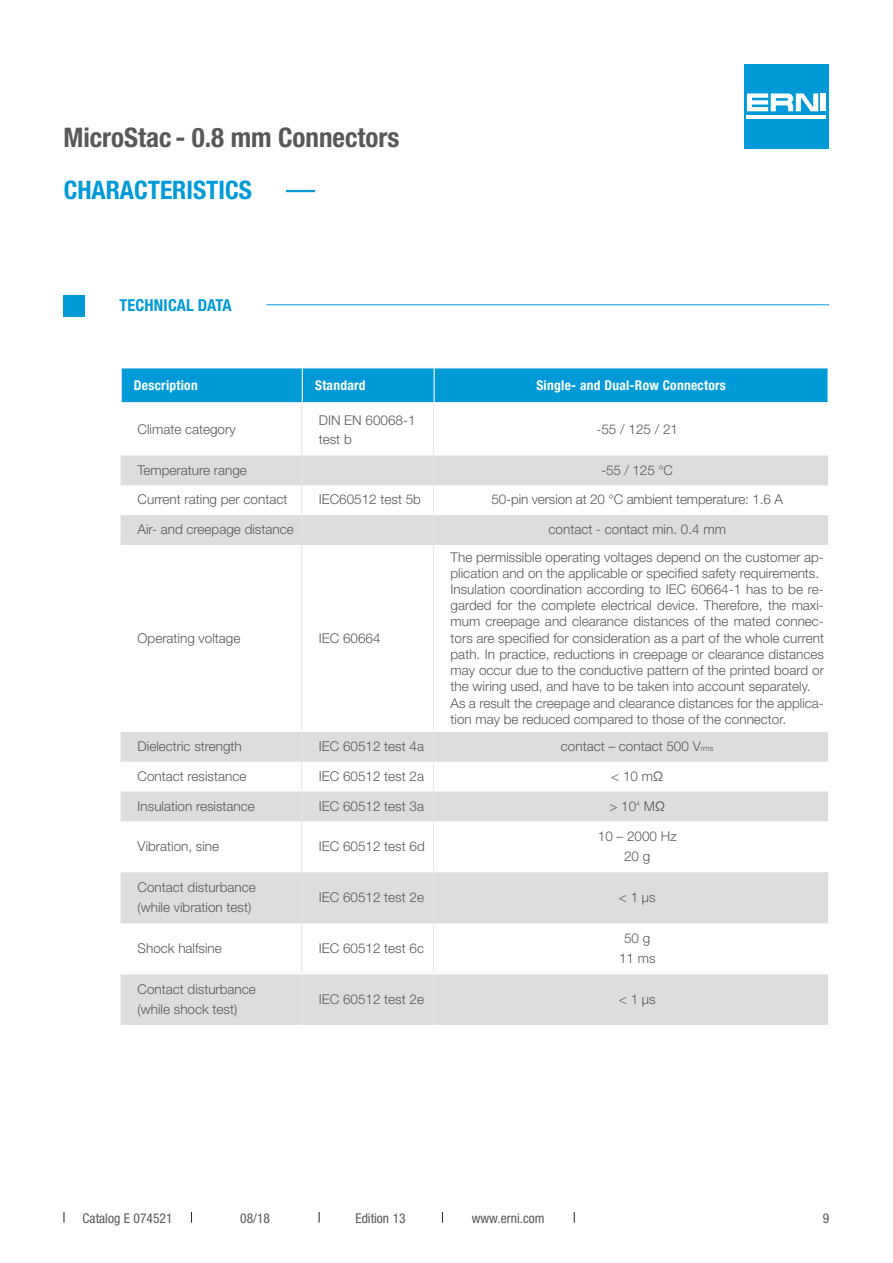
<style>
.page{position:relative;width:893px;height:1263px;background:#fff}
.page>*{position:absolute;margin:0;border:0;box-sizing:border-box;transform-origin:0 0}
.t1{font:700 condensed 27px "Helvetica Neue LT Pro";color:#57585a}
.t2{font:700 condensed 25.5px "Helvetica Neue LT Pro";color:#009ad9}
.t3{font:700 condensed 16.5px "Helvetica Neue LT Pro";letter-spacing:.01em;color:#009ad9}
.t4{font:300 13.5px/16.2px "Helvetica Neue LT Pro";color:#57585a}
.t5{font:700 condensed 13.5px "Helvetica Neue LT Pro";letter-spacing:.02em;color:#fff}
.t6{font:condensed 13.5px "Helvetica Neue LT Pro";color:#57585a}
.s1{font-size:7.8px}
</style>
<div class="page">
<div style="left:744px;top:64px;width:85px;height:85px;background:#009ad9"></div>
<hr style="left:747px;top:115px;width:79px;height:4px;background:#fff">
<div style="left:821px;top:93px;width:5px;height:18px;background:#fff"></div>
<svg style="left:747px;top:93px;width:71px;height:18px"></svg>
<hr style="left:286px;top:190px;width:29px;height:2px;background:#009ad9">
<div style="left:121px;top:368px;width:181px;height:35px;background:#009ad9"></div>
<div style="left:303px;top:368px;width:524px;height:34px;background:#009ad9"></div>
<hr style="left:121px;top:368px;width:1px;height:34px;background:#fff">
<hr style="left:121px;top:402px;width:181px;height:1px;background:#fff">
<hr style="left:434px;top:368px;width:1px;height:34px;background:#fff">
<svg style="left:121px;top:456px;width:707px;height:569px"></svg>
<hr style="left:301px;top:404px;width:1px;height:50px;background:#e6e7e9">
<hr style="left:301px;top:545px;width:1px;height:186px;background:#e6e7e9">
<hr style="left:301px;top:821px;width:1px;height:50px;background:#e6e7e9">
<hr style="left:301px;top:872px;width:1px;height:50px;background:#e6e7e9">
<hr style="left:301px;top:923px;width:1px;height:50px;background:#e6e7e9">
<hr style="left:301px;top:974px;width:1px;height:51px;background:#e6e7e9">
<hr style="left:433px;top:404px;width:1px;height:50px;background:#e6e7e9">
<hr style="left:433px;top:545px;width:1px;height:186px;background:#e6e7e9">
<hr style="left:433px;top:821px;width:1px;height:50px;background:#e6e7e9">
<hr style="left:433px;top:872px;width:1px;height:50px;background:#e6e7e9">
<hr style="left:433px;top:923px;width:1px;height:50px;background:#e6e7e9">
<hr style="left:433px;top:974px;width:1px;height:51px;background:#e6e7e9">
<hr style="left:121px;top:871px;width:181px;height:1px;background:#fff">
<hr style="left:302px;top:871px;width:132px;height:1px;background:#fff">
<hr style="left:434px;top:871px;width:394px;height:1px;background:#fff">
<hr style="left:121px;top:514px;width:181px;height:1px;background:#fff">
<hr style="left:302px;top:514px;width:132px;height:1px;background:#fff">
<hr style="left:434px;top:514px;width:394px;height:1px;background:#fff">
<hr style="left:121px;top:790px;width:181px;height:1px;background:#fff">
<hr style="left:302px;top:790px;width:132px;height:1px;background:#fff">
<hr style="left:434px;top:790px;width:394px;height:1px;background:#fff">
<hr style="left:121px;top:544px;width:181px;height:1px;background:#dcdddf">
<hr style="left:302px;top:544px;width:132px;height:1px;background:#dcdddf">
<hr style="left:434px;top:544px;width:394px;height:1px;background:#dcdddf">
<hr style="left:121px;top:820px;width:181px;height:1px;background:#dcdddf">
<hr style="left:302px;top:820px;width:132px;height:1px;background:#dcdddf">
<hr style="left:434px;top:820px;width:394px;height:1px;background:#dcdddf">
<hr style="left:121px;top:731px;width:181px;height:1px;background:#fff">
<hr style="left:302px;top:731px;width:132px;height:1px;background:#fff">
<hr style="left:434px;top:731px;width:394px;height:1px;background:#fff">
<hr style="left:121px;top:973px;width:181px;height:1px;background:#fff">
<hr style="left:302px;top:973px;width:132px;height:1px;background:#fff">
<hr style="left:434px;top:973px;width:394px;height:1px;background:#fff">
<svg style="left:301px;top:456px;width:1px;height:88px"></svg>
<svg style="left:433px;top:456px;width:1px;height:88px"></svg>
<svg style="left:301px;top:732px;width:1px;height:88px"></svg>
<svg style="left:433px;top:732px;width:1px;height:88px"></svg>
<hr style="left:121px;top:484px;width:181px;height:1px;background:#dcdddf">
<hr style="left:302px;top:484px;width:132px;height:1px;background:#dcdddf">
<hr style="left:434px;top:484px;width:394px;height:1px;background:#dcdddf">
<hr style="left:121px;top:761px;width:181px;height:1px;background:#dcdddf">
<hr style="left:302px;top:761px;width:132px;height:1px;background:#dcdddf">
<hr style="left:434px;top:761px;width:394px;height:1px;background:#dcdddf">
<hr style="left:121px;top:922px;width:181px;height:1px;background:#dcdddf">
<hr style="left:302px;top:922px;width:132px;height:1px;background:#dcdddf">
<hr style="left:434px;top:922px;width:394px;height:1px;background:#dcdddf">
<hr style="left:267px;top:304px;width:562px;height:1px;background:#009ad9">
<div style="left:64px;top:296px;width:21px;height:21px;background:#009ad9"></div>
<h1 class="t1" style="left:63px;top:121px;width:338px">MicroStac - 0.8 mm Connectors</h1>
<h2 class="t2" style="left:64px;top:175px;width:190px">CHARACTERISTICS</h2>
<p class="t3" style="left:119px;top:295px;width:114px">TECHNICAL DATA</p>
<p class="t5" style="left:134px;top:377px;width:65px">Description</p>
<p class="t5" style="left:315px;top:377px;width:52px">Standard</p>
<p class="t5" style="left:536px;top:377px;width:191px">Single- and Dual-Row Connectors</p>
<p class="t4" style="left:138px;top:421px;width:100px">Climate category</p>
<p class="t4" style="left:319px;top:410px;width:98px;line-height:19.5px">DIN EN 60068-1 test b</p>
<p class="t4" style="left:596px;top:421px;width:83px">-55 / 125 / 21</p>
<p class="t4" style="left:138px;top:461px;width:111px">Temperature range</p>
<p class="t4" style="left:601px;top:461px;width:73px">-55 / 125 °C</p>
<p class="t4" style="left:138px;top:491px;width:151px">Current rating per contact</p>
<p class="t4" style="left:319px;top:491px;width:104px">IEC60512 test 5b</p>
<p class="t4" style="left:492px;top:491px;width:293px">50-pin version at 20 °C ambient temperature: 1.6 A</p>
<p class="t4" style="left:138px;top:521px;width:158px">Air- and creepage distance</p>
<p class="t4" style="left:549px;top:521px;width:179px">contact - contact min. 0.4 mm</p>
<p class="t4" style="left:138px;top:629px;width:104px">Operating voltage</p>
<p class="t4" style="left:319px;top:629px;width:63px">IEC 60664</p>
<p class="t4" style="left:451px;top:548px;width:375px">The permissible operating voltages depend on the customer ap&shy;plication and on the applicable or specified safety requirements.<br>Insulation coordination according to IEC 60664-1 has to be re&shy;garded for the complete electrical device. Therefore, the maxi&shy;mum creepage and clearance distances of the mated connec&shy;tors are specified for consideration as a part of the whole current path. In practice, reductions in creepage or clearance distances may occur due to the conductive pattern of the printed board or the wiring used, and have to be taken into account separately.<br>As a result the creepage and clearance distances for the applica&shy;tion may be reduced compared to those of the connector.</p>
<p class="t4" style="left:138px;top:738px;width:106px">Dielectric strength</p>
<p class="t4" style="left:319px;top:738px;width:107px">IEC 60512 test 4a</p>
<p class="t4" style="left:561px;top:738px;width:154px">contact – contact 500 V<span class="s1">rms</span></p>
<p class="t4" style="left:138px;top:768px;width:110px">Contact resistance</p>
<p class="t4" style="left:319px;top:768px;width:107px">IEC 60512 test 2a</p>
<p class="t4" style="left:611px;top:768px;width:53px">&lt; 10 mΩ</p>
<p class="t4" style="left:138px;top:797px;width:119px">Insulation resistance</p>
<p class="t4" style="left:319px;top:797px;width:107px">IEC 60512 test 3a</p>
<p class="t4" style="left:609px;top:797px;width:57px">&gt; 10<sup>4</sup> MΩ</p>
<p class="t4" style="left:138px;top:838px;width:83px">Vibration, sine</p>
<p class="t4" style="left:319px;top:838px;width:108px">IEC 60512 test 6d</p>
<p class="t4" style="left:598px;top:826px;width:80px;line-height:19.5px;text-align:center">10 – 2000 Hz<br>20 g</p>
<p class="t4" style="left:138px;top:877px;width:120px;line-height:19.5px">Contact disturbance (while vibration test)</p>
<p class="t4" style="left:319px;top:889px;width:107px">IEC 60512 test 2e</p>
<p class="t4" style="left:619px;top:889px;width:38px">&lt; 1 µs</p>
<p class="t4" style="left:138px;top:940px;width:86px">Shock halfsine</p>
<p class="t4" style="left:319px;top:940px;width:107px">IEC 60512 test 6c</p>
<p class="t4" style="left:619px;top:928px;width:38px;line-height:19.5px;text-align:center">50 g<br>11 ms</p>
<p class="t4" style="left:138px;top:979px;width:120px;line-height:19.5px">Contact disturbance (while shock test)</p>
<p class="t4" style="left:319px;top:991px;width:107px">IEC 60512 test 2e</p>
<p class="t4" style="left:619px;top:991px;width:38px">&lt; 1 µs</p>
<p class="t6" style="left:83px;top:1210px;width:91px">Catalog E 074521</p>
<p class="t6" style="left:240px;top:1210px;width:31px">08/18</p>
<p class="t6" style="left:355px;top:1210px;width:52px">Edition 13</p>
<p class="t6" style="left:472px;top:1210px;width:74px">www.erni.com</p>
<p class="t6" style="left:823px;top:1210px;width:8px">9</p>
</div>
